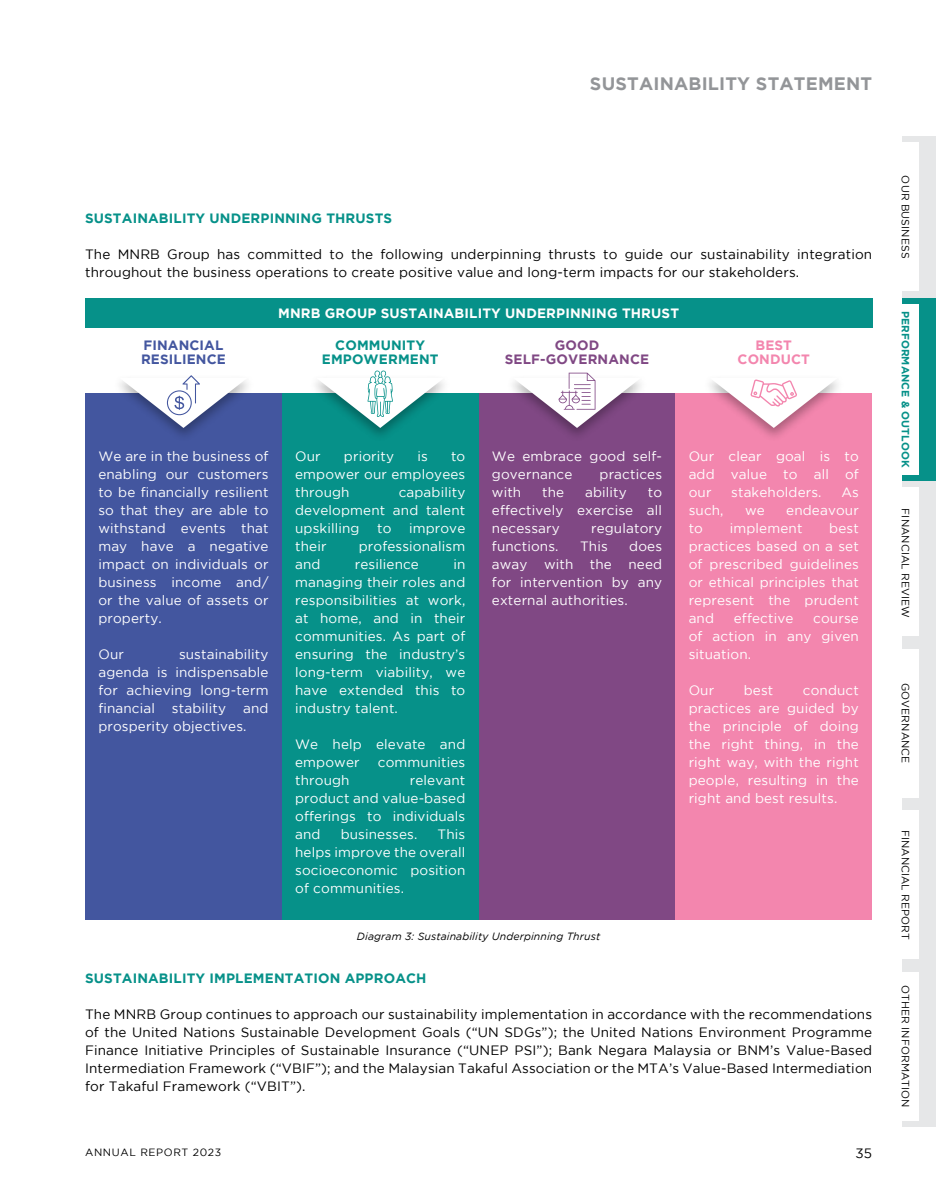
<style>
.page{position:relative;width:936px;height:1191px;background:#fff}
.page>*{position:absolute;margin:0;border:0;box-sizing:border-box;transform-origin:0 0}
.t1{font:700 18px "Gotham";letter-spacing:.01em;color:#939598}
.t2{font:13.5px/18px "Gotham";letter-spacing:.01em;color:#fff;text-align:justify}
.t3{font:13.5px/18px "Gotham";letter-spacing:.01em;color:#000}
.t4{font:700 13.5px/13.5px "Gotham";letter-spacing:.01em;color:#069189;text-align:center}
.t5{font:700 13.5px "Gotham";letter-spacing:.01em;color:#fff}
.t6{font:700 13.5px/13.5px "Gotham";letter-spacing:.01em;color:#43569f}
.t7{font:700 13.5px/13.5px "Gotham";letter-spacing:.01em;color:#804884;text-align:center}
.t8{font:700 13.5px/13.5px "Gotham";letter-spacing:.01em;color:#f386ae;text-align:center}
.t9{font:10.5px "Gotham";letter-spacing:.01em;color:#000}
.t10{font:italic 10.5px "Gotham";letter-spacing:.01em;color:#000}
.t11{font:700 10.5px "Gotham";letter-spacing:.01em;color:#069189}
.t12{font:10.5px "Gotham";letter-spacing:.06em;color:#000}
</style>
<div class="page">
<div style="left:901px;top:136px;width:34px;height:162px;background:#e6e7e8"></div>
<div style="left:899px;top:142px;width:19px;height:149px;background:#fff"></div>
<div style="left:901px;top:480px;width:34px;height:162px;background:#e6e7e8"></div>
<div style="left:899px;top:487px;width:19px;height:149px;background:#fff"></div>
<div style="left:901px;top:642px;width:34px;height:162px;background:#e6e7e8"></div>
<div style="left:899px;top:648px;width:19px;height:149px;background:#fff"></div>
<div style="left:901px;top:298px;width:34px;height:182px;background:#069189"></div>
<div style="left:899px;top:304px;width:19px;height:170px;background:#fff"></div>
<div style="left:901px;top:804px;width:34px;height:161px;background:#e6e7e8"></div>
<div style="left:899px;top:810px;width:19px;height:149px;background:#fff"></div>
<div style="left:901px;top:965px;width:34px;height:162px;background:#e6e7e8"></div>
<div style="left:899px;top:972px;width:19px;height:148px;background:#fff"></div>
<div style="left:85px;top:298px;width:787px;height:29px;background:#069189"></div>
<div style="left:85px;top:393px;width:197px;height:526px;background:#43569f"></div>
<div style="left:282px;top:393px;width:196px;height:526px;background:#069189"></div>
<div style="left:478px;top:393px;width:197px;height:526px;background:#804884"></div>
<div style="left:675px;top:393px;width:197px;height:526px;background:#f386ae"></div>
<div style="left:111px;top:374px;width:145px;height:69px;background:#000;opacity:.3"></div>
<div style="left:307px;top:374px;width:146px;height:69px;background:#000;opacity:.3"></div>
<div style="left:504px;top:374px;width:145px;height:69px;background:#000;opacity:.3"></div>
<div style="left:701px;top:374px;width:145px;height:69px;background:#000;opacity:.3"></div>
<svg style="left:119px;top:375px;width:128px;height:53px"></svg>
<svg style="left:316px;top:370px;width:128px;height:58px"></svg>
<svg style="left:513px;top:373px;width:128px;height:55px"></svg>
<svg style="left:709px;top:378px;width:128px;height:50px"></svg>
<h1 class="t1" style="left:590px;top:73px;width:284px">SUSTAINABILITY STATEMENT</h1>
<p class="t4" style="left:85px;top:211px;width:308px">SUSTAINABILITY UNDERPINNING THRUSTS</p>
<p class="t3" style="left:85px;top:244px;width:788px">The MNRB Group has committed to the following underpinning thrusts to guide our sustainability integration throughout the business operations to create positive value and long-term impacts for our stakeholders.</p>
<p class="t5" style="left:278px;top:305px;width:402px">MNRB GROUP SUSTAINABILITY UNDERPINNING THRUST</p>
<p class="t6" style="left:141px;top:338px;width:86px">FINANCIAL<br>RESILIENCE</p>
<p class="t4" style="left:322px;top:338px;width:118px">COMMUNITY<br>EMPOWERMENT</p>
<p class="t7" style="left:505px;top:338px;width:146px">GOOD<br>SELF-GOVERNANCE</p>
<p class="t8" style="left:737px;top:338px;width:74px">BEST<br>CONDUCT</p>
<p class="t2" style="left:98px;top:447px;width:172px">We are in the business of enabling our customers to be financially resilient so that they are able to withstand events that may have a negative impact on individuals or business income and/ or the value of assets or property.</p>
<p class="t2" style="left:98px;top:645px;width:27px">Our</p>
<p class="t2" style="left:98px;top:645px;width:172px;text-indent:81px">sustainability agenda is indispensable for achieving long-term financial</p>
<p class="t2" style="left:98px;top:699px;width:172px;text-indent:145px">and prosperity objectives.</p>
<p class="t2" style="left:172px;top:699px;width:56px">stability</p>
<p class="t2" style="left:295px;top:447px;width:27px">Our</p>
<p class="t2" style="left:344px;top:447px;width:52px">priority</p>
<p class="t2" style="left:417px;top:447px;width:12px">is</p>
<p class="t2" style="left:295px;top:447px;width:172px;text-indent:156px">to empower our employees through</p>
<p class="t2" style="left:295px;top:483px;width:172px;text-indent:104px">capability development and talent upskilling</p>
<p class="t2" style="left:377px;top:519px;width:16px">to</p>
<p class="t2" style="left:409px;top:519px;width:58px">improve</p>
<p class="t2" style="left:295px;top:537px;width:33px">their</p>
<p class="t2" style="left:359px;top:537px;width:108px">professionalism</p>
<p class="t2" style="left:295px;top:555px;width:27px">and</p>
<p class="t2" style="left:355px;top:555px;width:66px">resilience</p>
<p class="t2" style="left:295px;top:555px;width:172px;text-indent:158px">in managing their roles and responsibilities at work, at home, and in their communities. As part of ensuring the industry’s long-term viability, we have extended this to industry talent.</p>
<p class="t2" style="left:295px;top:735px;width:172px">We help elevate and empower</p>
<p class="t2" style="left:378px;top:753px;width:89px">communities</p>
<p class="t2" style="left:295px;top:771px;width:56px">through</p>
<p class="t2" style="left:295px;top:771px;width:172px;text-indent:115px">relevant product and value-based offerings to individuals and</p>
<p class="t2" style="left:295px;top:825px;width:172px;text-indent:142px">This helps improve the overall socioeconomic position of communities.</p>
<p class="t2" style="left:340px;top:825px;width:78px">businesses.</p>
<p class="t2" style="left:492px;top:447px;width:172px">We embrace good self&shy;governance</p>
<p class="t2" style="left:599px;top:465px;width:64px">practices</p>
<p class="t2" style="left:492px;top:483px;width:31px">with</p>
<p class="t2" style="left:542px;top:483px;width:24px">the</p>
<p class="t2" style="left:585px;top:483px;width:43px">ability</p>
<p class="t2" style="left:492px;top:483px;width:172px;text-indent:156px">to effectively exercise all necessary</p>
<p class="t2" style="left:591px;top:519px;width:72px">regulatory</p>
<p class="t2" style="left:492px;top:537px;width:68px">functions.</p>
<p class="t2" style="left:580px;top:537px;width:29px">This</p>
<p class="t2" style="left:492px;top:537px;width:172px;text-indent:137px">does away with the need for intervention by any external authorities.</p>
<p class="t10" style="left:357px;top:930px;width:245px">Diagram 3: Sustainability Underpinning Thrust</p>
<p class="t2" style="left:688px;top:447px;width:172px">Our clear goal is to add value to all of our</p>
<p class="t2" style="left:731px;top:483px;width:92px">stakeholders.</p>
<p class="t2" style="left:841px;top:483px;width:19px">As</p>
<p class="t2" style="left:688px;top:501px;width:36px">such,</p>
<p class="t2" style="left:745px;top:501px;width:21px">we</p>
<p class="t2" style="left:786px;top:501px;width:74px">endeavour</p>
<p class="t2" style="left:688px;top:519px;width:16px">to</p>
<p class="t2" style="left:729px;top:519px;width:74px">implement</p>
<p class="t2" style="left:688px;top:519px;width:172px;text-indent:141px">best practices based on a set of prescribed guidelines or ethical principles that represent the prudent and</p>
<p class="t2" style="left:733px;top:609px;width:61px">effective</p>
<p class="t2" style="left:688px;top:609px;width:172px;text-indent:124px">course of action in any given situation.</p>
<p class="t2" style="left:688px;top:681px;width:27px">Our</p>
<p class="t2" style="left:743px;top:681px;width:31px">best</p>
<p class="t2" style="left:688px;top:681px;width:172px;text-indent:114px">conduct practices are guided by the principle of doing the right thing, in the right way, with the right people, resulting in the right and best results.</p>
<p class="t4" style="left:85px;top:971px;width:343px">SUSTAINABILITY IMPLEMENTATION APPROACH</p>
<p class="t3" style="left:85px;top:1005px;width:788px;text-align:justify">The MNRB Group continues to approach our sustainability implementation in accordance with the recommendations of the United Nations Sustainable Development Goals (“UN SDGs”); the United Nations Environment Programme Finance Initiative Principles of Sustainable Insurance (“UNEP PSI”); Bank Negara Malaysia or BNM’s Value-Based Intermediation Framework (“VBIF”); and the Malaysian Takaful Association or the MTA’s Value-Based Intermediation for Takaful Framework (“VBIT”).</p>
<p class="t12" style="left:85px;top:1146px;width:138px">ANNUAL REPORT 2023</p>
<p class="t3" style="left:855px;top:1144px;width:18px">35</p>
<p class="t9" style="left:911px;top:175px;width:84px;rotate:90deg">OUR BUSINESS</p>
<p class="t11" style="left:911px;top:311px;width:158px;rotate:90deg">PERFORMANCE &amp; OUTLOOK</p>
<p class="t9" style="left:911px;top:508px;width:111px;rotate:90deg">FINANCIAL REVIEW</p>
<p class="t9" style="left:911px;top:683px;width:82px;rotate:90deg">GOVERNANCE</p>
<p class="t9" style="left:911px;top:829px;width:112px;rotate:90deg">FINANCIAL REPORT</p>
<p class="t9" style="left:911px;top:985px;width:124px;rotate:90deg">OTHER INFORMATION</p>
</div>
